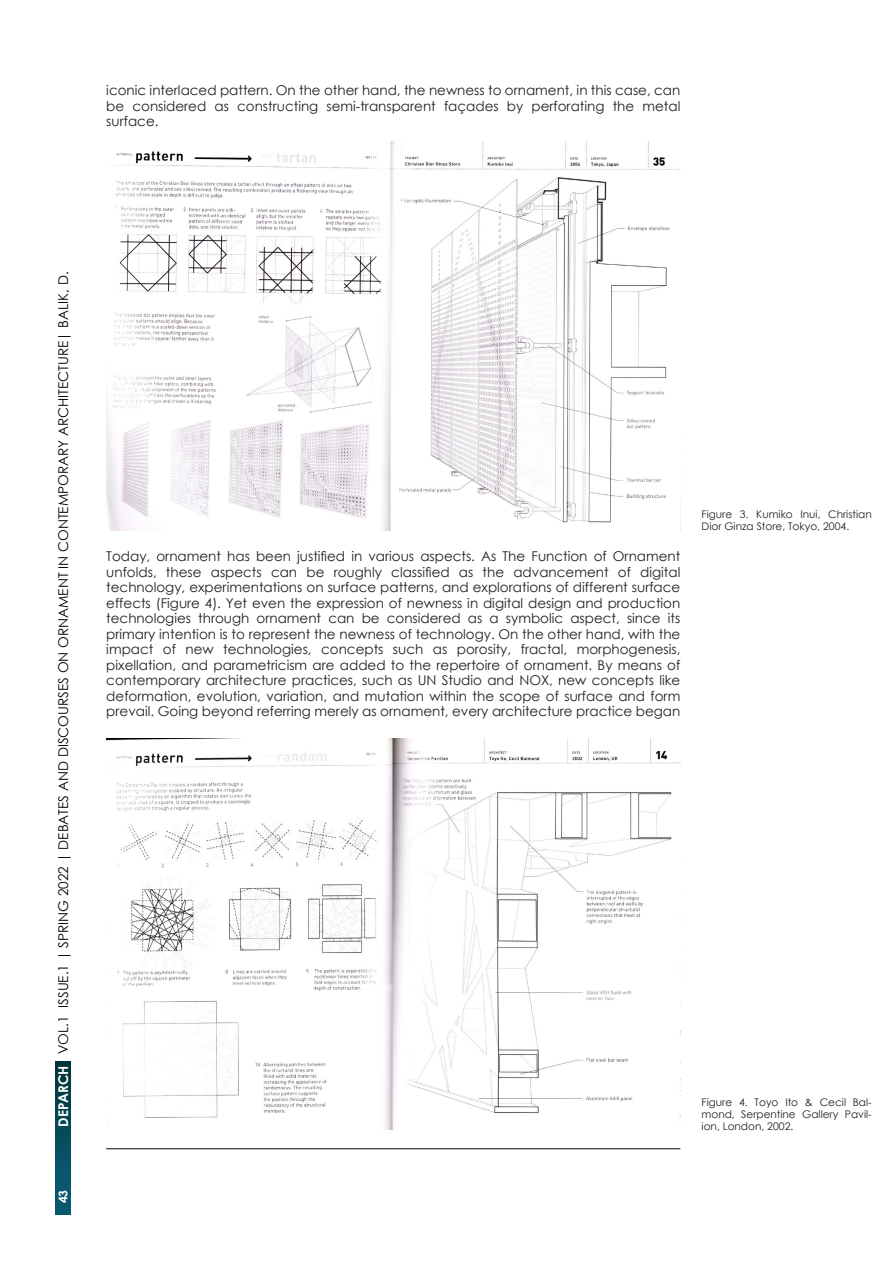
<style>
.page{position:relative;width:893px;height:1263px;background:#fff}
.page>*{position:absolute;margin:0;border:0;box-sizing:border-box;transform-origin:0 0}
.Normal-Last_Paragrap{font:13.5px/15.6px "Century Gothic";color:#231f20;text-align:justify}
.t1{font:13.5px "Century Gothic";color:#000}
.t2{font:700 12px "Century Gothic";color:#fff}
.Figures_Tables{font:10.5px/12px "Century Gothic";color:#231f20}
.s1{font-weight:700;color:#fff}
</style>
<div class="page">
<div style="left:55px;top:1061px;width:16px;height:154px;background:linear-gradient(to bottom,#02373b,#0b5d78)"></div>
<hr style="left:106px;top:1148px;width:574px;height:1px;background:#231f20">
<img style="left:106px;top:141px;width:574px;height:389px">
<img style="left:106px;top:739px;width:574px;height:391px">
<p class="Normal-Last_Paragrap" style="left:106px;top:82px;width:576px">iconic interlaced pattern. On the other hand, the newness to ornament, in this case, can be considered as constructing semi-transparent façades by perforating the metal surface.</p>
<p class="t1" style="left:54px;top:1127px;width:857px;rotate:-90deg"><span class="s1">DEPARCH</span> VOL.1 ISSUE.1 | SPRING 2022 | DEBATES AND DISCOURSES ON ORNAMENT IN CONTEMPORARY ARCHITECTURE| BALIK, D.</p>
<p class="t2" style="left:54px;top:1203px;width:15px;rotate:-90deg">43</p>
<p class="Normal-Last_Paragrap" style="left:106px;top:548px;width:576px">Today, ornament has been justified in various aspects. As The Function of Ornament unfolds, these aspects can be roughly classified as the advancement of digital technology, experimentations on surface patterns, and explorations of different surface effects (Figure 4). Yet even the expression of newness in digital design and production technologies through ornament can be considered as a symbolic aspect, since its primary intention is to represent the newness of technology. On the other hand, with the impact of new technologies, concepts such as porosity, fractal, morphogenesis, pixellation, and parametricism are added to the repertoire of ornament. By means of contemporary architecture practices, such as UN Studio and NOX, new concepts like deformation, evolution, variation, and mutation within the scope of surface and form prevail. Going beyond referring merely as ornament, every architecture practice began</p>
<p class="Figures_Tables" style="left:702px;top:508px;width:172px">Figure 3. Kumiko Inui, Christian<br>Dior Ginza Store, Tokyo, 2004.</p>
<p class="Figures_Tables" style="left:702px;top:1096px;width:172px;text-align:justify">Figure 4. Toyo Ito &amp; Cecil Bal&shy;mond, Serpentine Gallery Pavil&shy;ion, London, 2002.</p>
</div>
